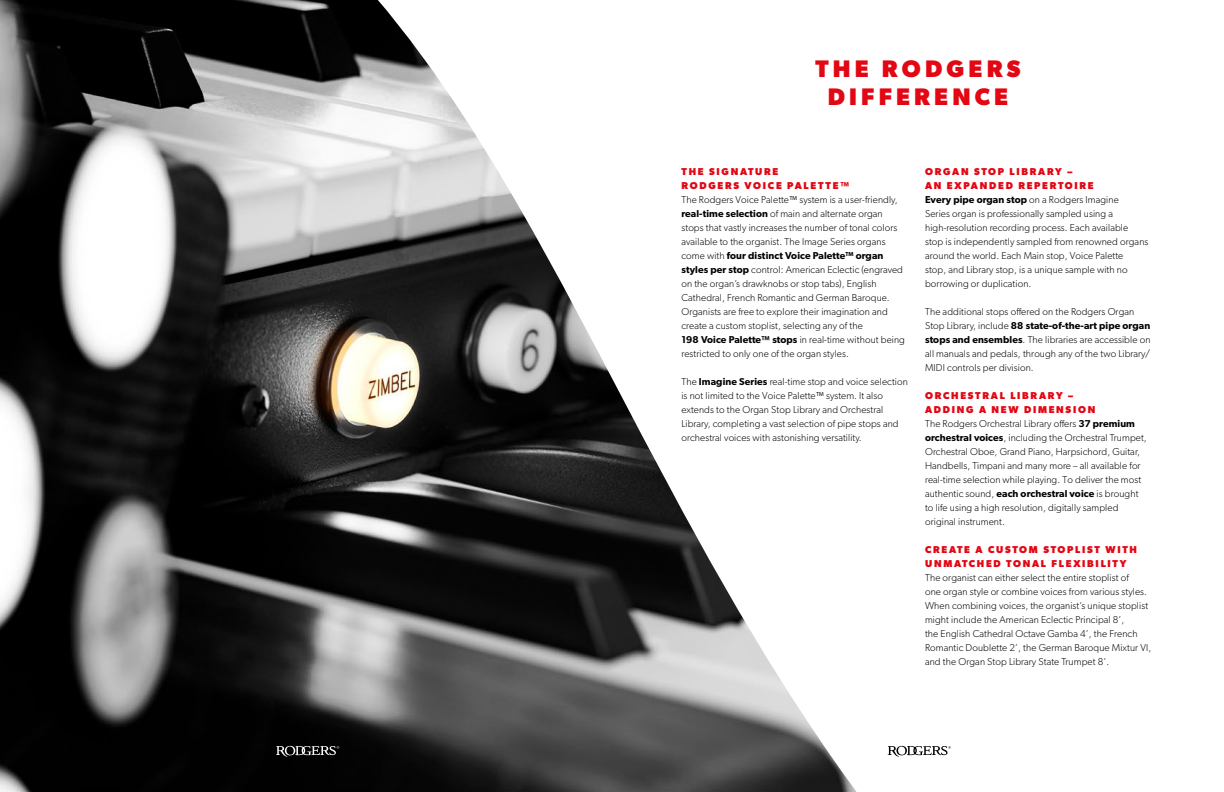
<style>
.page{position:relative;width:1224px;height:792px;background:#fff}
.page>*{position:absolute;margin:0;border:0;box-sizing:border-box;transform-origin:0 0}
.t1{font:700 24px/28px "Gibson";letter-spacing:.175em;color:#e30613;text-align:center}
.t2{font:300 10px/14px "Gibson";letter-spacing:.01em;color:#000}
.t3{font:700 10px/14px "Gibson";letter-spacing:.175em;color:#e30613}
.s1{font-weight:600}
.s2{font-weight:700;color:#e30613}
</style>
<div class="page">
<img style="left:0;top:0;width:272px;height:792px">
<svg style="left:272px;top:0;width:585px;height:792px"></svg>
<svg style="left:888px;top:746px;width:63px;height:11px"></svg>
<div style="left:273px;top:744px;width:66px;height:13px;background:#010101"></div>
<svg style="left:276px;top:746px;width:63px;height:11px"></svg>
<h1 class="t1" style="left:816px;top:54px;width:206px">THE RODGERS<br>DIFFERENCE</h1>
<p class="t3" style="left:681px;top:164px;width:170px">THE SIGNATURE<br>RODGERS VOICE PALETTE™</p>
<p class="t2" style="left:681px;top:192px;width:225px">The Rodgers Voice Palette™ system is a user-friendly, <span class="s1">real-time selection</span> of main and alternate organ stops that vastly increases the number of tonal colors available to the organist. The Image Series organs come with <span class="s1">four distinct Voice Palette</span><sup>TM</sup> <span class="s1">organ styles per stop</span> control: American Eclectic (engraved on the organ’s drawknobs or stop tabs), English Cathedral, French Romantic and German Baroque.<br>Organists are free to explore their imagination and create a custom stoplist, selecting any of the<br><span class="s1">198 Voice Palette™ stops</span> in real-time without being restricted to only one of the organ styles.</p>
<p class="t2" style="left:681px;top:374px;width:228px">The <span class="s1">Imagine Series</span> real-time stop and voice selection is not limited to the Voice Palette™ system. It also extends to the Organ Stop Library and Orchestral Library, completing a vast selection of pipe stops and orchestral voices with astonishing versatility.</p>
<p class="t2" style="left:925px;top:164px;width:225px"><span class="s2">ORGAN STOP LIBRARY –<br>AN EXPANDED REPERTOIRE<br></span><span class="s1">Every pipe organ stop</span> on a Rodgers Imagine<br>Series organ is professionally sampled using a high-resolution recording process. Each available stop is independently sampled from renowned organs around the world. Each Main stop, Voice Palette<br>stop, and Library stop, is a unique sample with no borrowing or duplication.</p>
<p class="t2" style="left:925px;top:304px;width:227px">The additional stops offered on the Rodgers Organ Stop Library, include <span class="s1">88 state-of-the-art pipe organ stops and ensembles</span>. The libraries are accessible on all manuals and pedals, through any of the two Library/ MIDI controls per division.</p>
<p class="t2" style="left:925px;top:388px;width:223px"><span class="s2">ORCHESTRAL LIBRARY –<br>ADDING A NEW DIMENSION<br></span>The Rodgers Orchestral Library offers <span class="s1">37 premium orchestral voices</span>, including the Orchestral Trumpet, Orchestral Oboe, Grand Piano, Harpsichord, Guitar, Handbells, Timpani and many more – all available for real-time selection while playing. To deliver the most authentic sound, <span class="s1">each orchestral voice</span> is brought to life using a high resolution, digitally sampled original instrument.</p>
<p class="t3" style="left:925px;top:542px;width:213px">CREATE A CUSTOM STOPLIST WITH<br>UNMATCHED TONAL FLEXIBILITY</p>
<p class="t2" style="left:925px;top:570px;width:228px">The organist can either select the entire stoplist of<br>one organ style or combine voices from various styles.<br>When combining voices, the organist’s unique stoplist might include the American Eclectic Principal 8’,<br>the English Cathedral Octave Gamba 4’, the French Romantic Doublette 2’, the German Baroque Mixtur VI, and the Organ Stop Library State Trumpet 8’.</p>
</div>
